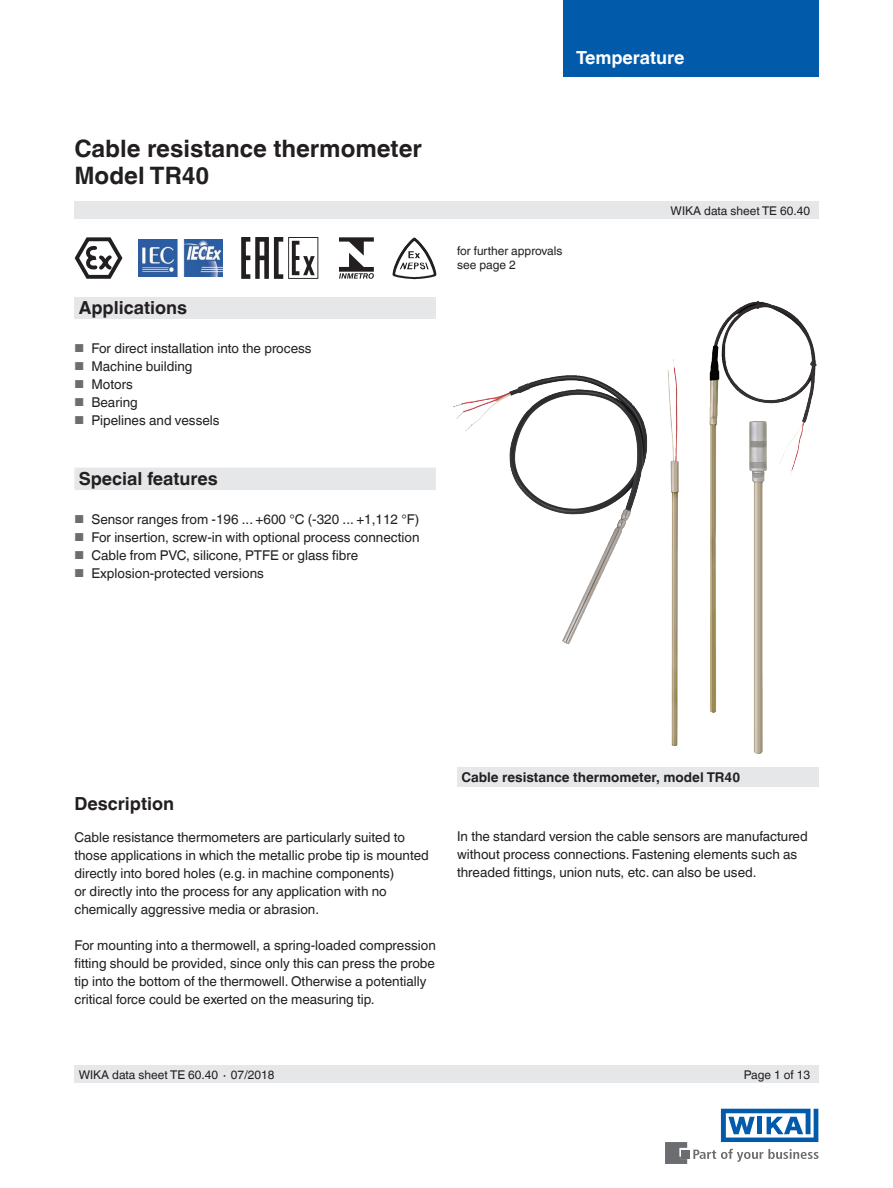
<style>
.page{position:relative;width:893px;height:1188px;background:#fff}
.page>*{position:absolute;margin:0;border:0;box-sizing:border-box;transform-origin:0 0}
.t1{font:700 24px/27px "Helvetica World";color:#231f20}
.t2{font:700 18px "Helvetica World";color:#231f20}
.t3{font:700 18px "Helvetica World";color:#fff}
.t4{font:13.5px/18px "Helvetica World";color:#231f20}
.t5{font:700 13.5px "Helvetica World";color:#231f20}
.t6{font:12px/13.5px "Helvetica World";color:#231f20}
.s1{font-size:11.55px;color:#6c6d70}
</style>
<div class="page">
<div style="left:74px;top:297px;width:362px;height:22px;background:#e6e7e9"></div>
<div style="left:74px;top:202px;width:745px;height:17px;background:#e6e7e9"></div>
<div style="left:74px;top:1066px;width:745px;height:17px;background:#e6e7e9"></div>
<svg style="left:693px;top:1149px;width:126px;height:13px"></svg>
<div style="left:682px;top:1150px;width:8px;height:8px;background:#6c6d70"></div>
<svg style="left:665px;top:1142px;width:22px;height:22px"></svg>
<svg style="left:721px;top:1109px;width:97px;height:33px"></svg>
<div style="left:563px;top:0;width:256px;height:77px;background:#015aaa"></div>
<div style="left:457px;top:768px;width:362px;height:19px;background:#e6e7e9"></div>
<div style="left:74px;top:468px;width:362px;height:22px;background:#e6e7e9"></div>
<svg style="left:241px;top:237px;width:77px;height:42px"></svg>
<svg style="left:74px;top:237px;width:49px;height:42px"></svg>
<img style="left:139px;top:239px;width:83px;height:38px">
<svg style="left:339px;top:237px;width:35px;height:42px"></svg>
<img style="left:397px;top:237px;width:17px;height:23px">
<img style="left:668px;top:359px;width:11px;height:387px">
<img style="left:453px;top:375px;width:112px;height:44px">
<img style="left:709px;top:301px;width:49px;height:412px">
<img style="left:749px;top:421px;width:18px;height:333px">
<h1 class="t1" style="left:74px;top:135px;width:349px">Cable resistance thermometer<br>Model TR40</h1>
<h2 class="t2" style="left:79px;top:297px;width:110px">Applications</h2>
<p class="t4" style="left:74px;top:339px;width:239px"><span class="s1">■</span> For direct installation into the process</p>
<p class="t4" style="left:74px;top:357px;width:120px"><span class="s1">■</span> Machine building</p>
<p class="t4" style="left:74px;top:375px;width:60px"><span class="s1">■</span> Motors</p>
<p class="t4" style="left:74px;top:393px;width:65px"><span class="s1">■</span> Bearing</p>
<p class="t4" style="left:74px;top:411px;width:147px"><span class="s1">■</span> Pipelines and vessels</p>
<h2 class="t2" style="left:79px;top:468px;width:141px">Special features</h2>
<p class="t4" style="left:74px;top:510px;width:346px"><span class="s1">■</span> Sensor ranges from -196 ... +600 °C (-320 ... +1,112 °F)</p>
<p class="t4" style="left:74px;top:528px;width:347px"><span class="s1">■</span> For insertion, screw-in with optional process connection</p>
<p class="t4" style="left:74px;top:546px;width:285px"><span class="s1">■</span> Cable from PVC, silicone, PTFE or glass fibre</p>
<p class="t4" style="left:74px;top:564px;width:191px"><span class="s1">■</span> Explosion-protected versions</p>
<h2 class="t3" style="left:576px;top:47px;width:110px">Temperature</h2>
<p class="t6" style="left:457px;top:244px;width:107px">for further approvals see page 2</p>
<p class="t6" style="left:671px;top:204px;width:141px">WIKA data sheet TE 60.40</p>
<h2 class="t2" style="left:74px;top:793px;width:101px">Description</h2>
<p class="t4" style="left:74px;top:828px;width:356px">Cable resistance thermometers are particularly suited to those applications in which the metallic probe tip is mounted directly into bored holes (e.g. in machine components)<br>or directly into the process for any application with no chemically aggressive media or abrasion.</p>
<p class="t4" style="left:74px;top:936px;width:363px">For mounting into a thermowell, a spring-loaded compression fitting should be provided, since only this can press the probe tip into the bottom of the thermowell. Otherwise a potentially critical force could be exerted on the measuring tip.</p>
<p class="t5" style="left:461px;top:769px;width:280px">Cable resistance thermometer, model TR40</p>
<p class="t4" style="left:457px;top:827px;width:352px">In the standard version the cable sensors are manufactured without process connections. Fastening elements such as threaded fittings, union nuts, etc. can also be used.</p>
<p class="t6" style="left:79px;top:1068px;width:197px">WIKA data sheet TE 60.40 ∙ 07/2018</p>
<p class="t6" style="left:744px;top:1068px;width:68px">Page 1 of 13</p>
</div>
